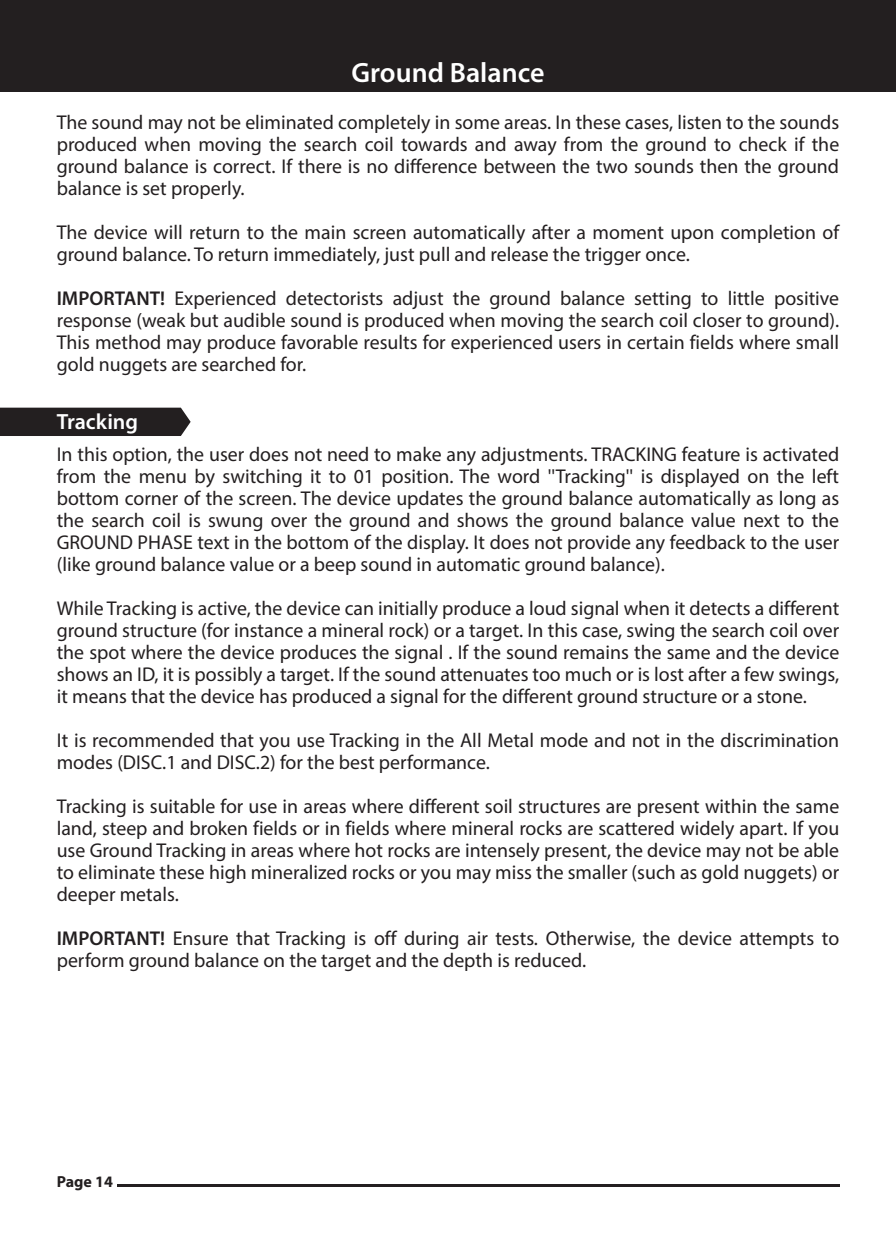
<style>
.page{position:relative;width:896px;height:1248px;background:#fff}
.page>*{position:absolute;margin:0;border:0;box-sizing:border-box;transform-origin:0 0}
.t1{font:600 28px "Myriad Pro";color:#fff}
.t2{font:600 22px "Myriad Pro";color:#fff}
.t3{font:20px/22px "Myriad Pro";color:#231f20;text-align:justify}
.t4{font:700 16px "Myriad Pro";color:#231f20}
.s1{font-weight:600}
</style>
<div class="page">
<div style="left:0;top:407px;width:191px;height:29px;background:#231f20"></div>
<div style="left:0;top:0;width:896px;height:92px;background:#231f20"></div>
<hr style="left:117px;top:1184px;width:722px;height:3px;background:#231f20">
<h1 class="t1" style="left:351px;top:54px;width:194px">Ground Balance</h1>
<p class="t3" style="left:57px;top:111px;width:784px">The sound may not be eliminated completely in some areas. In these cases, listen to the sounds produced when moving the search coil towards and away from the ground to check if the ground balance is correct. If there is no difference between the two sounds then the ground balance is set properly.</p>
<p class="t3" style="left:57px;top:221px;width:784px">The device will return to the main screen automatically after a moment upon completion of ground balance. To return immediately, just pull and release the trigger once.</p>
<p class="t3" style="left:57px;top:287px;width:784px"><span class="s1">IMPORTANT!</span> Experienced detectorists adjust the ground balance setting to little positive response (weak but audible sound is produced when moving the search coil closer to ground).<br>This method may produce favorable results for experienced users in certain fields where small gold nuggets are searched for.</p>
<p class="t2" style="left:57px;top:408px;width:83px">Tracking</p>
<p class="t3" style="left:57px;top:443px;width:784px">In this option, the user does not need to make any adjustments. TRACKING feature is activated from the menu by switching it to 01 position. The word ''Tracking'' is displayed on the left bottom corner of the screen. The device updates the ground balance automatically as long as the search coil is swung over the ground and shows the ground balance value next to the GROUND PHASE text in the bottom of the display. It does not provide any feedback to the user (like ground balance value or a beep sound in automatic ground balance).</p>
<p class="t3" style="left:57px;top:597px;width:784px">While Tracking is active, the device can initially produce a loud signal when it detects a different ground structure (for instance a mineral rock) or a target. In this case, swing the search coil over the spot where the device produces the signal . If the sound remains the same and the device shows an ID, it is possibly a target. If the sound attenuates too much or is lost after a few swings, it means that the device has produced a signal for the different ground structure or a stone.</p>
<p class="t3" style="left:57px;top:729px;width:784px">It is recommended that you use Tracking in the All Metal mode and not in the discrimination modes (DISC.1 and DISC.2) for the best performance.</p>
<p class="t3" style="left:57px;top:795px;width:784px">Tracking is suitable for use in areas where different soil structures are present within the same land, steep and broken fields or in fields where mineral rocks are scattered widely apart. If you use Ground Tracking in areas where hot rocks are intensely present, the device may not be able to eliminate these high mineralized rocks or you may miss the smaller (such as gold nuggets) or deeper metals.</p>
<p class="t3" style="left:57px;top:927px;width:784px"><span class="s1">IMPORTANT!</span> Ensure that Tracking is off during air tests. Otherwise, the device attempts to perform ground balance on the target and the depth is reduced.</p>
<p class="t4" style="left:57px;top:1171px;width:58px">Page 14</p>
</div>
